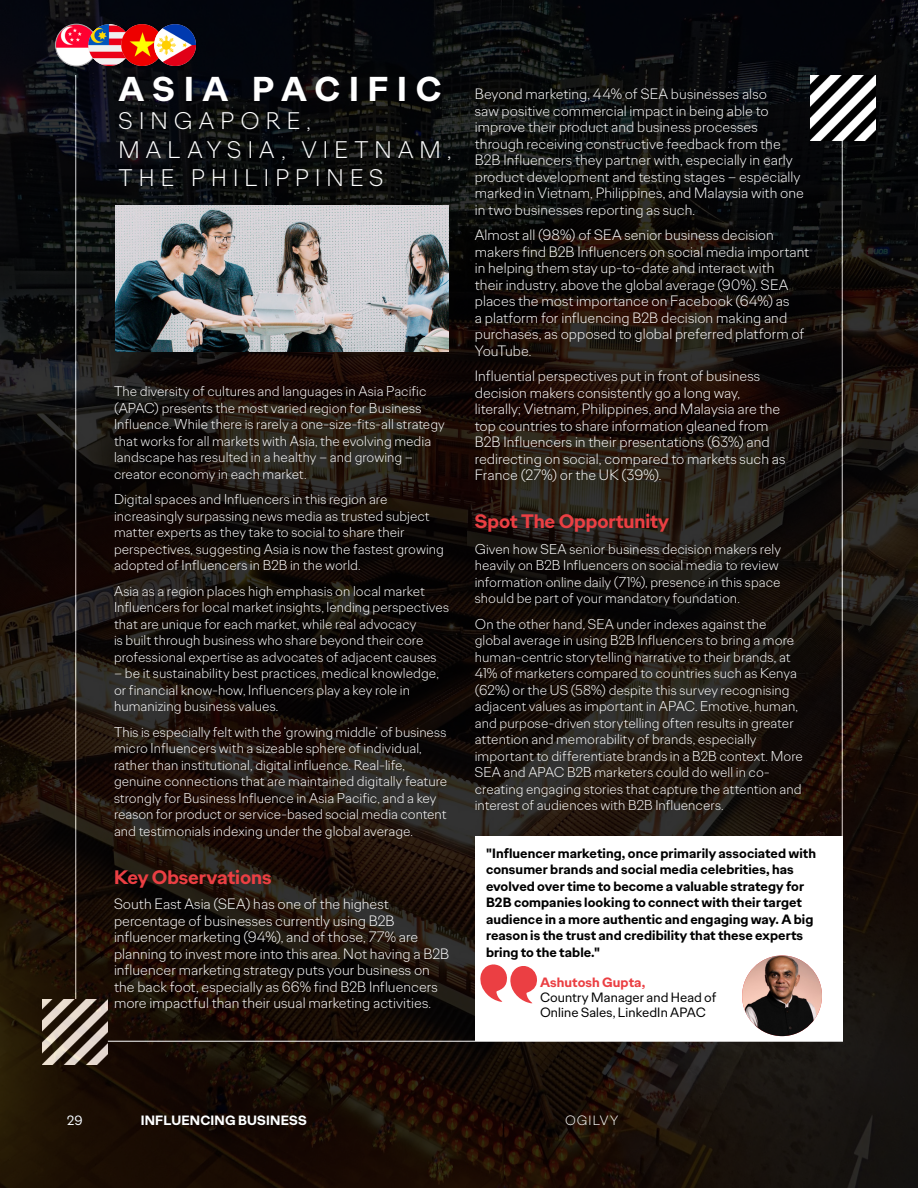
<style>
.page{position:relative;width:918px;height:1188px;background:#fff}
.page>*{position:absolute;margin:0;border:0;box-sizing:border-box;transform-origin:0 0}
.Paragraph_Style_1{font:700 34.5px "Ogilvy Sans";letter-spacing:.25em;color:#fff}
.Paragraph_Style_1-2{font:300 24px/28.5px "Ogilvy Sans";letter-spacing:.255em;color:#fff}
.t1{font:700 19.5px "Ogilvy Sans";letter-spacing:-.005em;color:#eb3f43}
.t2{font:300 15px/16.5px "Ogilvy Sans";color:#fff}
.t3{font:300 14.25px/16.5px "Ogilvy Sans";letter-spacing:.005em;color:#fff}
.t4{font:700 13.5px/16.5px "Ogilvy Sans";letter-spacing:.005em;color:#000}
.t5{font:13.5px "Ogilvy Sans";letter-spacing:.01em;color:#000}
.Folio{font:700 13.5px "Ogilvy Sans";letter-spacing:.015em;color:#fff}
.t6{font:700 13.5px "Ogilvy Sans";letter-spacing:.005em;color:#eb3f43}
.Folio-2{font:300 13.5px "Ogilvy Sans";letter-spacing:.085em;color:#fff}
.Folio-3{font:13.5px "Ogilvy Sans";color:#fff}
</style>
<div class="page">
<img style="left:0;top:0;width:918px;height:1188px">
<svg style="left:810px;top:75px;width:66px;height:66px"></svg>
<div style="left:56px;top:23px;width:44px;height:45px;background:#000;opacity:.27"></div>
<img style="left:56px;top:24px;width:41px;height:42px;border-radius:21px">
<div style="left:55px;top:24px;width:43px;height:42px;border:1px solid #a6a6a8;border-radius:50%"></div>
<div style="left:89px;top:23px;width:44px;height:45px;background:#000;opacity:.27"></div>
<img style="left:88px;top:24px;width:42px;height:42px;border-radius:21px">
<div style="left:122px;top:23px;width:44px;height:45px;background:#000;opacity:.27"></div>
<img style="left:121px;top:24px;width:42px;height:42px;border-radius:21px">
<div style="left:154px;top:23px;width:45px;height:45px;background:#000;opacity:.27"></div>
<img style="left:154px;top:24px;width:42px;height:42px;border-radius:21px">
<img style="left:115px;top:206px;width:333px;height:145px">
<hr style="left:108px;top:1041px;width:735px;height:1px;background:#fff">
<div style="left:475px;top:836px;width:368px;height:205px;background:#fff"></div>
<svg style="left:480px;top:964px;width:57px;height:39px"></svg>
<img style="left:742px;top:956px;width:80px;height:80px;border-radius:40px">
<p class="Paragraph_Style_1" style="left:118px;top:66px;width:324px">ASIA PACIFIC</p>
<p class="Paragraph_Style_1-2" style="left:118px;top:106px;width:335px">SINGAPORE,<br>MALAYSIA, VIETNAM,<br>THE PHILIPPINES</p>
<p class="t3" style="left:114px;top:383px;width:332px">The diversity of cultures and languages in Asia Pacific (APAC) presents the most varied region for Business Influence. While there is rarely a one-size-fits-all strategy that works for all markets with Asia, the evolving media landscape has resulted in a healthy – and growing – creator economy in each market.</p>
<p class="t3" style="left:114px;top:491px;width:331px">Digital spaces and Influencers in this region are increasingly surpassing news media as trusted subject matter experts as they take to social to share their perspectives, suggesting Asia is now the fastest growing adopted of Influencers in B2B in the world.</p>
<p class="t3" style="left:114px;top:582px;width:337px">Asia as a region places high emphasis on local market Influencers for local market insights, lending perspectives that are unique for each market, while real advocacy<br>is built through business who share beyond their core professional expertise as advocates of adjacent causes</p>
<p class="t3" style="left:114px;top:665px;width:326px">– be it sustainability best practices, medical knowledge, or financial know-how, Influencers play a key role in humanizing business values.</p>
<p class="t3" style="left:114px;top:723px;width:335px">This is especially felt with the ‘growing middle’ of business micro Influencers with a sizeable sphere of individual, rather than institutional, digital influence. Real-life, genuine connections that are maintained digitally feature strongly for Business Influence in Asia Pacific, and a key reason for product or service-based social media content and testimonials indexing under the global average.</p>
<p class="t1" style="left:114px;top:864px;width:159px">Key Observations</p>
<p class="t2" style="left:114px;top:895px;width:337px">South East Asia (SEA) has one of the highest percentage of businesses currently using B2B influencer marketing (94%), and of those, 77% are planning to invest more into this area. Not having a B2B influencer marketing strategy puts your business on the back foot, especially as 66% find B2B Influencers more impactful than their usual marketing activities.</p>
<p class="t2" style="left:475px;top:85px;width:331px">Beyond marketing, 44% of SEA businesses also<br>saw positive commercial impact in being able to improve their product and business processes through receiving constructive feedback from the B2B Influencers they partner with, especially in early product development and testing stages – especially marked in Vietnam, Philippines, and Malaysia with one in two businesses reporting as such.</p>
<p class="t2" style="left:475px;top:226px;width:336px">Almost all (98%) of SEA senior business decision makers find B2B Influencers on social media important in helping them stay up-to-date and interact with<br>their industry, above the global average (90%). SEA places the most importance on Facebook (64%) as<br>a platform for influencing B2B decision making and purchases, as opposed to global preferred platform of YouTube.</p>
<p class="t2" style="left:475px;top:367px;width:312px">Influential perspectives put in front of business decision makers consistently go a long way, literally; Vietnam, Philippines, and Malaysia are the top countries to share information gleaned from B2B Influencers in their presentations (63%) and redirecting on social, compared to markets such as France (27%) or the UK (39%).</p>
<p class="t1" style="left:475px;top:509px;width:196px">Spot The Opportunity</p>
<p class="t3" style="left:475px;top:540px;width:308px">Given how SEA senior business decision makers rely heavily on B2B Influencers on social media to review information online daily (71%), presence in this space should be part of your mandatory foundation.</p>
<p class="t3" style="left:475px;top:615px;width:330px">On the other hand, SEA under indexes against the global average in using B2B Influencers to bring a more human-centric storytelling narrative to their brands, at 41% of marketers compared to countries such as Kenya (62%) or the US (58%) despite this survey recognising adjacent values as important in APAC. Emotive, human, and purpose-driven storytelling often results in greater attention and memorability of brands, especially important to differentiate brands in a B2B context. More SEA and APAC B2B marketers could do well in co&shy;creating engaging stories that capture the attention and interest of audiences with B2B Influencers.</p>
<p class="t4" style="left:486px;top:845px;width:332px">"Influencer marketing, once primarily associated with consumer brands and social media celebrities, has evolved over time to become a valuable strategy for B2B companies looking to connect with their target audience in a more authentic and engaging way. A big reason is the trust and credibility that these experts bring to the table."</p>
<p class="t6" style="left:540px;top:973px;width:107px">Ashutosh Gupta,</p>
<p class="t5" style="left:540px;top:988px;width:178px">Country Manager and Head of</p>
<p class="t5" style="left:540px;top:1003px;width:167px">Online Sales, LinkedIn APAC</p>
<p class="Folio-3" style="left:67px;top:1111px;width:17px">29</p>
<p class="Folio" style="left:141px;top:1111px;width:168px">INFLUENCING BUSINESS</p>
<p class="Folio-2" style="left:565px;top:1111px;width:55px">OGILVY</p>
</div>
